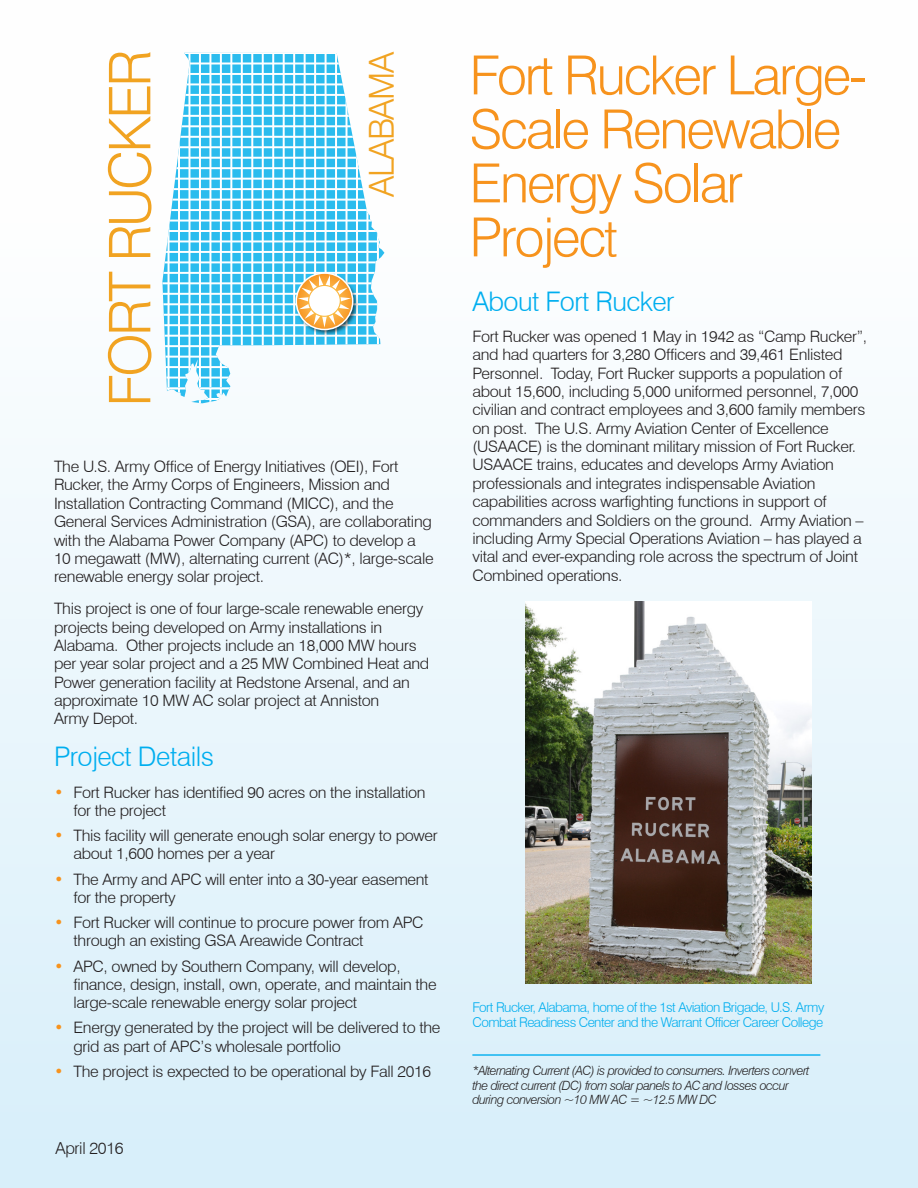
<style>
.page{position:relative;width:918px;height:1188px;background:#fff}
.page>*{position:absolute;margin:0;border:0;box-sizing:border-box;transform-origin:0 0}
.t1{font:300 57.6px "Swiss 721 BT";letter-spacing:-.05em;color:#f1a321}
.t2{font:300 54px/54px "Swiss 721 BT";letter-spacing:-.04em;color:#f7931d}
.t3{font:300 34.5px "Swiss 721 BT";letter-spacing:-.045em;color:#f1a321}
.t4{font:300 27px "Swiss 721 BT";letter-spacing:-.02em;color:#00aeef}
.t5{font:300 16.5px "Swiss 721 BT";letter-spacing:-.02em;color:#231f20}
.t6{font:300 15.75px/18.3px "Swiss 721 BT";letter-spacing:-.02em;color:#231f20}
.t7{font:300 13.5px "Swiss 721 BT";letter-spacing:-.04em;color:#00aeef}
.t8{font:italic 300 12.75px/14.2px "Swiss 721 BT";letter-spacing:-.04em;color:#231f20}
.s1{color:#f7931d}
.s2{font-size:51px}
</style>
<div class="page">
<div style="left:0;top:0;width:918px;height:1188px;background:linear-gradient(to bottom,#fff,#d8effa)"></div>
<hr style="left:472px;top:1054px;width:348px;height:2px;background:#00aeef">
<img style="left:525px;top:602px;width:286px;height:381px">
<svg style="left:162px;top:53px;width:222px;height:350px"></svg>
<svg style="left:162px;top:388px;width:217px;height:15px"></svg>
<svg style="left:162px;top:53px;width:217px;height:334px"></svg>
<img style="left:294px;top:271px;width:66px;height:67px">
<div style="left:296px;top:272px;width:57px;height:58px;border:2px solid #fff;border-radius:50%"></div>
<svg style="left:298px;top:275px;width:53px;height:53px"></svg>
<div style="left:309px;top:286px;width:31px;height:30px;background:#fff;border-radius:50%"></div>
<p class="t1" style="left:95px;top:407px;width:359px;rotate:-90deg">FORT RUCKER</p>
<p class="t3" style="left:361px;top:197px;width:147px;rotate:-90deg">ALABAMA</p>
<p class="t6" style="left:54px;top:457px;width:381px">The U.S. Army Office of Energy Initiatives (OEI), Fort Rucker, the Army Corps of Engineers, Mission and Installation Contracting Command (MICC), and the General Services Administration (GSA), are collaborating with the Alabama Power Company (APC) to develop a 10 megawatt (MW), alternating current (AC)*, large-scale renewable energy solar project.</p>
<p class="t6" style="left:54px;top:599px;width:377px">This project is one of four large-scale renewable energy projects being developed on Army installations in Alabama. Other projects include an 18,000 MW hours per year solar project and a 25 MW Combined Heat and Power generation facility at Redstone Arsenal, and an approximate 10 MW AC solar project at Anniston<br>Army Depot.</p>
<p class="t4" style="left:54px;top:740px;width:162px">Project Details</p>
<p class="t6" style="left:74px;top:783px;width:354px;text-indent:-20px"><span class="s1">•</span> Fort Rucker has identified 90 acres on the installation for the project</p>
<p class="t6" style="left:74px;top:826px;width:366px;text-indent:-20px"><span class="s1">•</span> This facility will generate enough solar energy to power about 1,600 homes per a year</p>
<p class="t6" style="left:74px;top:870px;width:357px;text-indent:-20px"><span class="s1">•</span> The Army and APC will enter into a 30-year easement for the property</p>
<p class="t6" style="left:74px;top:913px;width:352px;text-indent:-20px"><span class="s1">•</span> Fort Rucker will continue to procure power from APC through an existing GSA Areawide Contract</p>
<p class="t6" style="left:74px;top:957px;width:365px;text-indent:-20px"><span class="s1">•</span> APC, owned by Southern Company, will develop, finance, design, install, own, operate, and maintain the large-scale renewable energy solar project</p>
<p class="t6" style="left:74px;top:1019px;width:369px;text-indent:-20px"><span class="s1">•</span> Energy generated by the project will be delivered to the grid as part of APC’s wholesale portfolio</p>
<p class="t6" style="left:54px;top:1062px;width:379px"><span class="s1">•</span> The project is expected to be operational by Fall 2016</p>
<p class="t5" style="left:56px;top:1138px;width:70px">April 2016</p>
<p class="t2" style="left:470px;top:48px;width:399px">Fort Rucker Large-<br>Scale Renewable<br>Energy Solar<br>Projec<span class="s2">t</span></p>
<p class="t4" style="left:472px;top:285px;width:204px">About Fort Rucker</p>
<p class="t6" style="left:472px;top:327px;width:396px">Fort Rucker was opened 1 May in 1942 as “Camp Rucker”, and had quarters for 3,280 Officers and 39,461 Enlisted Personnel. Today, Fort Rucker supports a population of about 15,600, including 5,000 uniformed personnel, 7,000 civilian and contract employees and 3,600 family members on post. The U.S. Army Aviation Center of Excellence (USAACE) is the dominant military mission of Fort Rucker.<br>USAACE trains, educates and develops Army Aviation professionals and integrates indispensable Aviation capabilities across warfighting functions in support of commanders and Soldiers on the ground. Army Aviation – including Army Special Operations Aviation – has played a vital and ever-expanding role across the spectrum of Joint Combined operations.</p>
<p class="t7" style="left:472px;top:999px;width:353px">Fort Rucker, Alabama, home of the 1st Aviation Brigade, U.S. Army</p>
<p class="t7" style="left:472px;top:1014px;width:352px">Combat Readiness Center and the Warrant Officer Career College</p>
<p class="t8" style="left:472px;top:1064px;width:339px">*Alternating Current (AC) is provided to consumers. Inverters convert the direct current (DC) from solar panels to AC and losses occur during conversion ~10 MW AC = ~12.5 MW DC</p>
</div>
